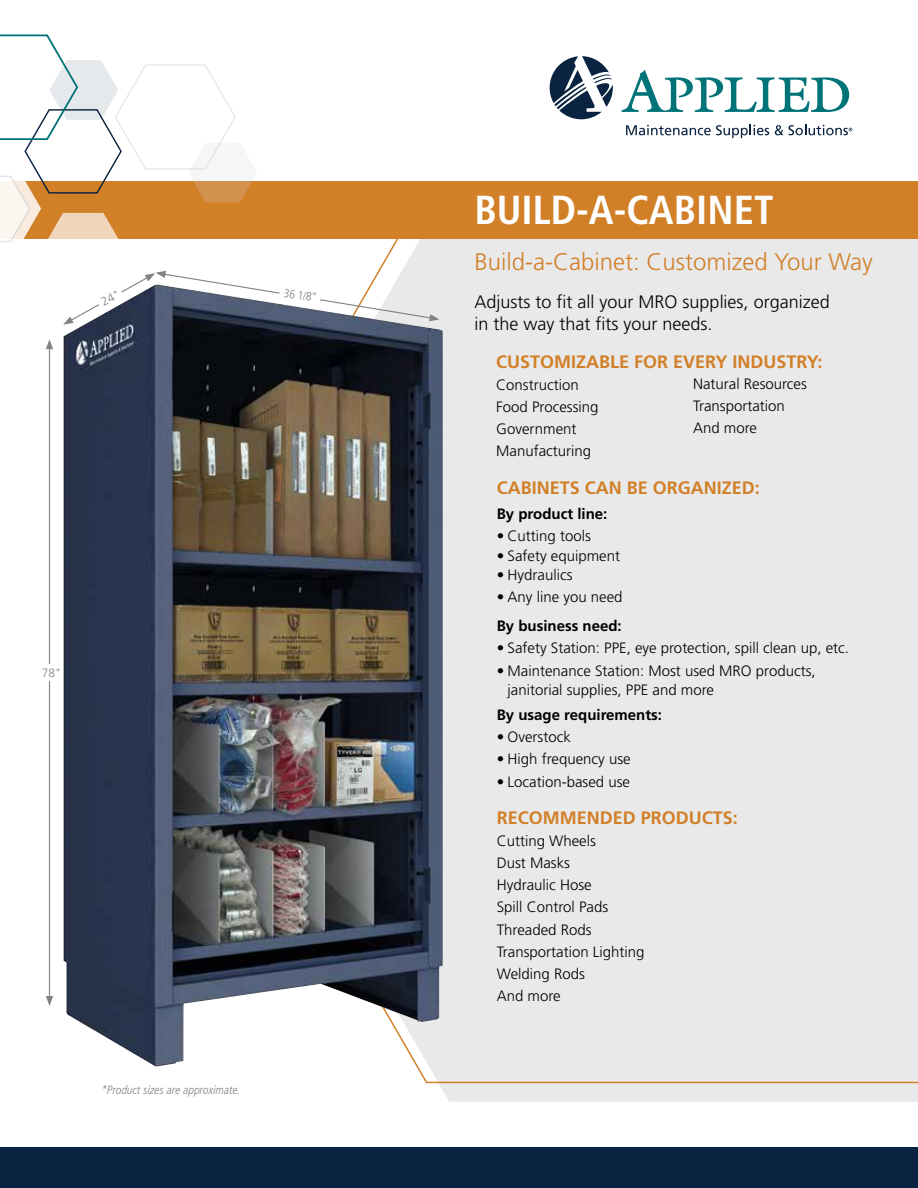
<style>
.page{position:relative;width:918px;height:1188px;background:#fff}
.page>*{position:absolute;margin:0;border:0;box-sizing:border-box;transform-origin:0 0}
.t1{font:700 condensed 40.5px "Frutiger LT Pro";color:#fff}
.t2{font:300 24px "Frutiger LT Pro";color:#d28028}
.t3{font:700 18px "Frutiger LT Pro";color:#d28028}
.t4{font:300 18px/22.5px "Frutiger LT Pro";color:#000}
.t5{font:300 15px/22.2px "Frutiger LT Pro";color:#000}
.t6{font:700 15px "Frutiger LT Pro";color:#000}
.t7{font:italic 300 condensed 12px "Frutiger LT Pro";color:#808285}
.t8{font:300 condensed 12px "Frutiger LT Pro";color:#808285}
.t9{font:300 12px "Frutiger LT Pro";color:#808285}
</style>
<div class="page">
<div style="left:416px;top:238px;width:502px;height:846px;background:#e9e9ea"></div>
<div style="left:0;top:181px;width:918px;height:57px;background:#d28028"></div>
<svg style="left:622px;top:70px;width:227px;height:42px"></svg>
<svg style="left:550px;top:56px;width:63px;height:63px"></svg>
<svg style="left:626px;top:125px;width:143px;height:13px"></svg>
<svg style="left:775px;top:125px;width:77px;height:10px"></svg>
<img style="left:64px;top:285px;width:379px;height:782px">
<div style="left:0;top:1148px;width:918px;height:40px;background:#092340"></div>
<hr style="left:49px;top:347px;width:1px;height:651px;background:#808285">
<svg style="left:46px;top:339px;width:7px;height:10px"></svg>
<svg style="left:46px;top:996px;width:7px;height:10px"></svg>
<div style="left:34px;top:664px;width:27px;height:17px;background:#fff"></div>
<svg style="left:0;top:34px;width:440px;height:291px"></svg>
<p class="t9" style="left:42px;top:666px;width:21px">78"</p>
<p class="t8" style="left:285px;top:286px;width:35px;rotate:7deg">36 1/8"</p>
<p class="t7" style="left:102px;top:1083px;width:140px">*Product sizes are approximate.</p>
<h1 class="t1" style="left:475px;top:186px;width:300px">BUILD-A-CABINET</h1>
<h2 class="t2" style="left:475px;top:247px;width:400px">Build-a-Cabinet: Customized Your Way</h2>
<p class="t4" style="left:475px;top:291px;width:357px">Adjusts to fit all your MRO supplies, organized in the way that fits your needs.</p>
<p class="t3" style="left:496px;top:351px;width:328px">CUSTOMIZABLE FOR EVERY INDUSTRY:</p>
<p class="t5" style="left:496px;top:374px;width:104px">Construction<br>Food Processing<br>Government<br>Manufacturing</p>
<p class="t3" style="left:497px;top:477px;width:265px">CABINETS CAN BE ORGANIZED:</p>
<p class="t6" style="left:497px;top:505px;width:112px">By product line:</p>
<p class="t5" style="left:497px;top:525px;width:96px">• Cutting tools</p>
<p class="t5" style="left:497px;top:544px;width:125px">• Safety equipment</p>
<p class="t5" style="left:497px;top:564px;width:77px">• Hydraulics</p>
<p class="t5" style="left:497px;top:586px;width:127px">• Any line you need</p>
<p class="t6" style="left:497px;top:617px;width:127px">By business need:</p>
<p class="t5" style="left:497px;top:637px;width:354px">• Safety Station: PPE, eye protection, spill clean up, etc.</p>
<p class="t5" style="left:508px;top:661px;width:310px;line-height:19.5px;text-indent:-11px">• Maintenance Station: Most used MRO products, janitorial supplies, PPE and more</p>
<p class="t6" style="left:497px;top:706px;width:167px">By usage requirements:</p>
<p class="t5" style="left:497px;top:726px;width:76px">• Overstock</p>
<p class="t5" style="left:497px;top:748px;width:135px">• High frequency use</p>
<p class="t5" style="left:497px;top:770px;width:135px">• Location-based use</p>
<p class="t3" style="left:497px;top:807px;width:243px">RECOMMENDED PRODUCTS:</p>
<p class="t5" style="left:497px;top:830px;width:149px">Cutting Wheels<br>Dust Masks<br>Hydraulic Hose<br>Spill Control Pads<br>Threaded Rods<br>Transportation Lighting<br>Welding Rods<br>And more</p>
<p class="t5" style="left:693px;top:372px;width:115px">Natural Resources<br>Transportation<br>And more</p>
</div>
